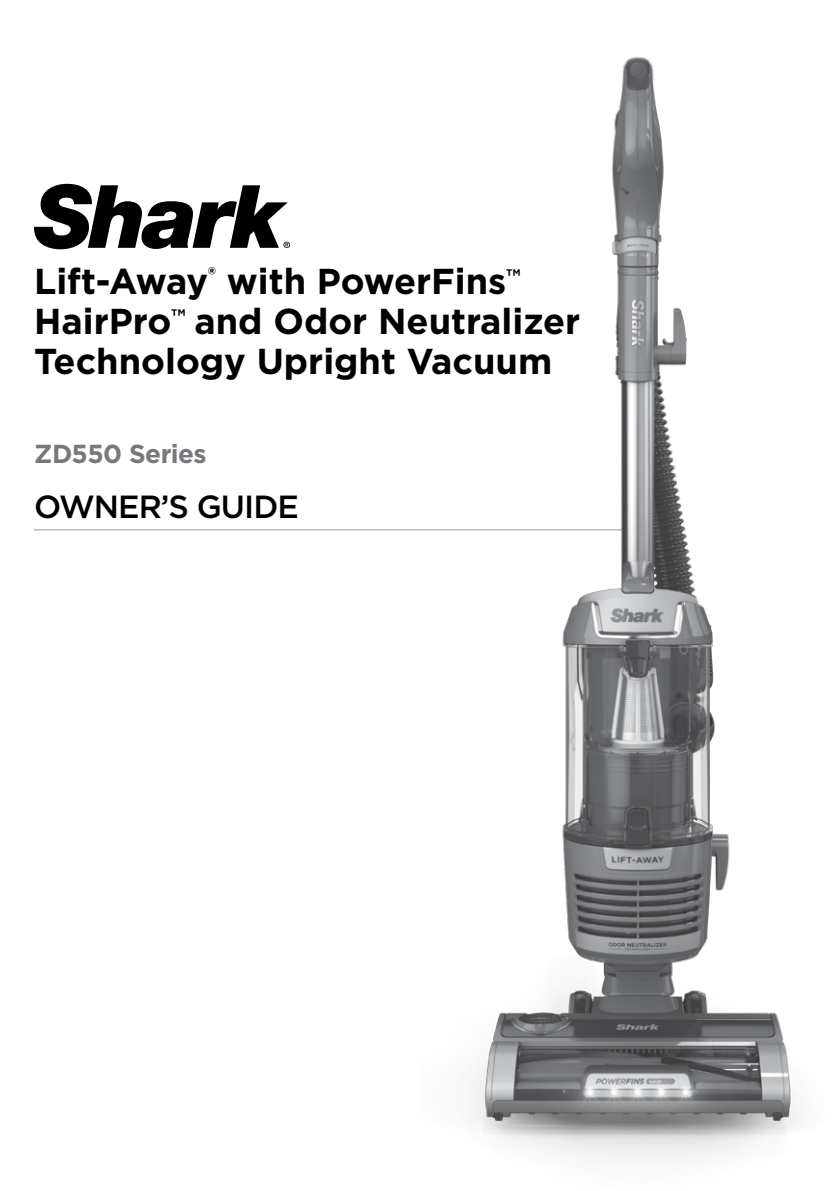
<style>
.page{position:relative;width:840px;height:1191px;background:#fff}
.page>*{position:absolute;margin:0;border:0;box-sizing:border-box;transform-origin:0 0}
.t1{font:700 36px/40px "Gotham";color:#000}
.t2{font:500 32px "Gotham";letter-spacing:-.03em;color:#000}
.t3{font:700 26px "Gotham";letter-spacing:-.02em;color:#77787b}
</style>
<div class="page">
<hr style="left:34px;top:529px;width:625px;height:1px;background:#939598">
<svg style="left:34px;top:184px;width:256px;height:65px"></svg>
<img style="left:420px;top:56px;width:379px;height:1105px">
<p class="t1" style="left:34px;top:261px;width:547px">Lift-Away<sup>®</sup> with PowerFins<sup>™<br></sup>HairPro<sup>™</sup> and Odor Neutralizer<br>Technology Upright Vacuum</p>
<p class="t3" style="left:34px;top:436px;width:174px">ZD550 Series</p>
<p class="t2" style="left:34px;top:486px;width:266px">OWNER’S GUIDE</p>
</div>
